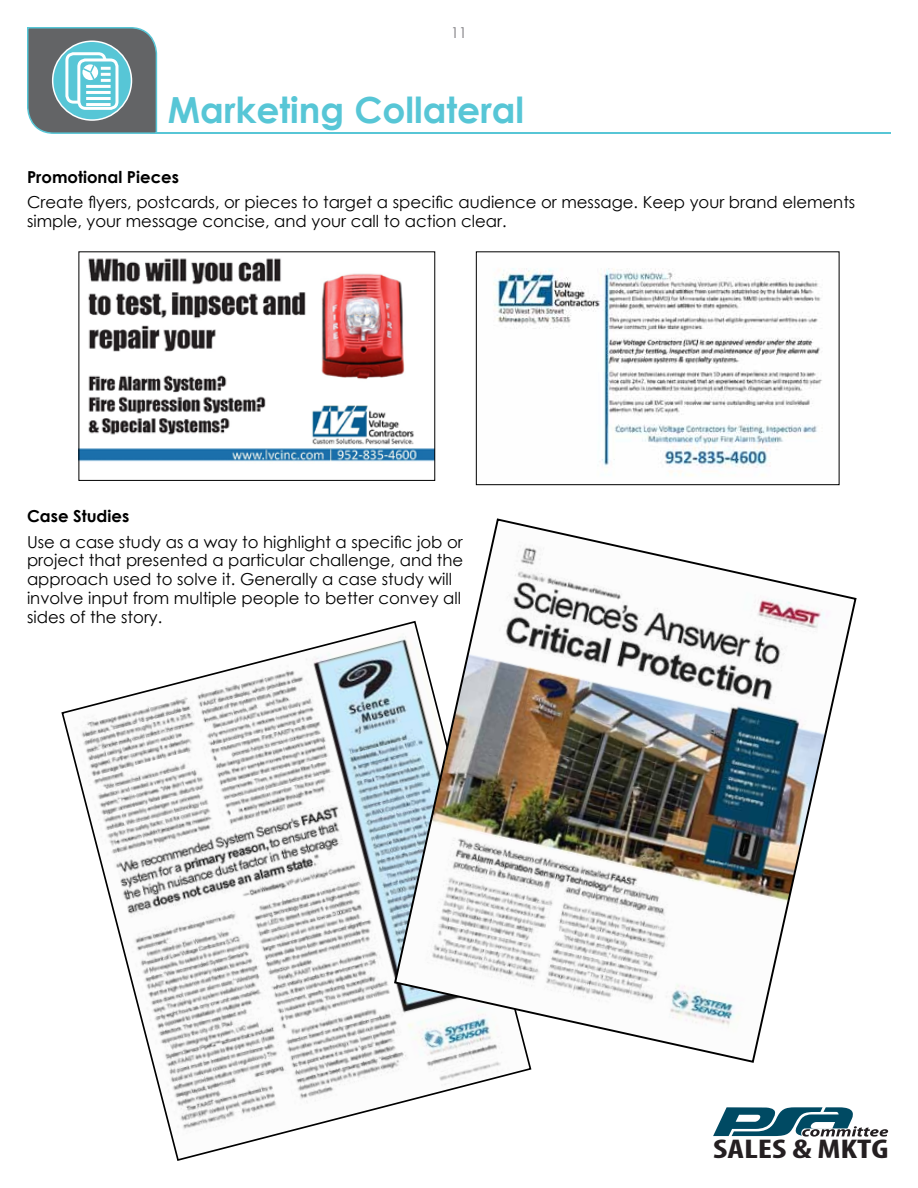
<style>
.page{position:relative;width:918px;height:1188px;background:#fff}
.page>*{position:absolute;margin:0;border:0;box-sizing:border-box;transform-origin:0 0}
.t1{font:700 36px "Century Gothic";color:#57c6d6}
.t2{font:700 condensed 27.15px "Myriad Pro";color:#241f21;scale:1.34 1}
.t3{font:16.5px/18.8px "Century Gothic";color:#000}
.t4{font:700 16.5px "Century Gothic";color:#000}
.t5{font:15px "Century Gothic";color:#807f83}
</style>
<div class="page">
<svg style="left:713px;top:1107px;width:175px;height:30px"></svg>
<hr style="left:150px;top:132px;width:741px;height:2px;background:#57c6d6">
<svg style="left:27px;top:27px;width:131px;height:107px;background:#76979c"></svg>
<img style="left:80px;top:258px;width:353px;height:204px">
<div style="left:78px;top:251px;width:357px;height:230px;border:1px solid #000"></div>
<img style="left:493px;top:268px;width:329px;height:208px">
<div style="left:476px;top:251px;width:364px;height:234px;border:1px solid #000"></div>
<svg style="left:61px;top:626px;width:471px;height:535px"></svg>
<img style="left:393px;top:518px;width:464px;height:546px">
<p class="t5" style="left:451px;top:22px;width:18px">11</p>
<h1 class="t1" style="left:168px;top:83px;width:358px">Marketing Collateral</h1>
<p class="t4" style="left:27px;top:164px;width:154px">Promotional Pieces</p>
<p class="t3" style="left:27px;top:193px;width:830px">Create flyers, postcards, or pieces to target a specific audience or message. Keep your brand elements simple, your message concise, and your call to action clear.</p>
<p class="t4" style="left:27px;top:504px;width:104px">Case Studies</p>
<p class="t3" style="left:27px;top:532px;width:438px">Use a case study as a way to highlight a specific job or project that presented a particular challenge, and the approach used to solve it. Generally a case study will involve input from multiple people to better convey all sides of the story.</p>
<h2 class="t2" style="left:713px;top:1132px;width:133px">SALES &amp; MKTG</h2>
</div>
